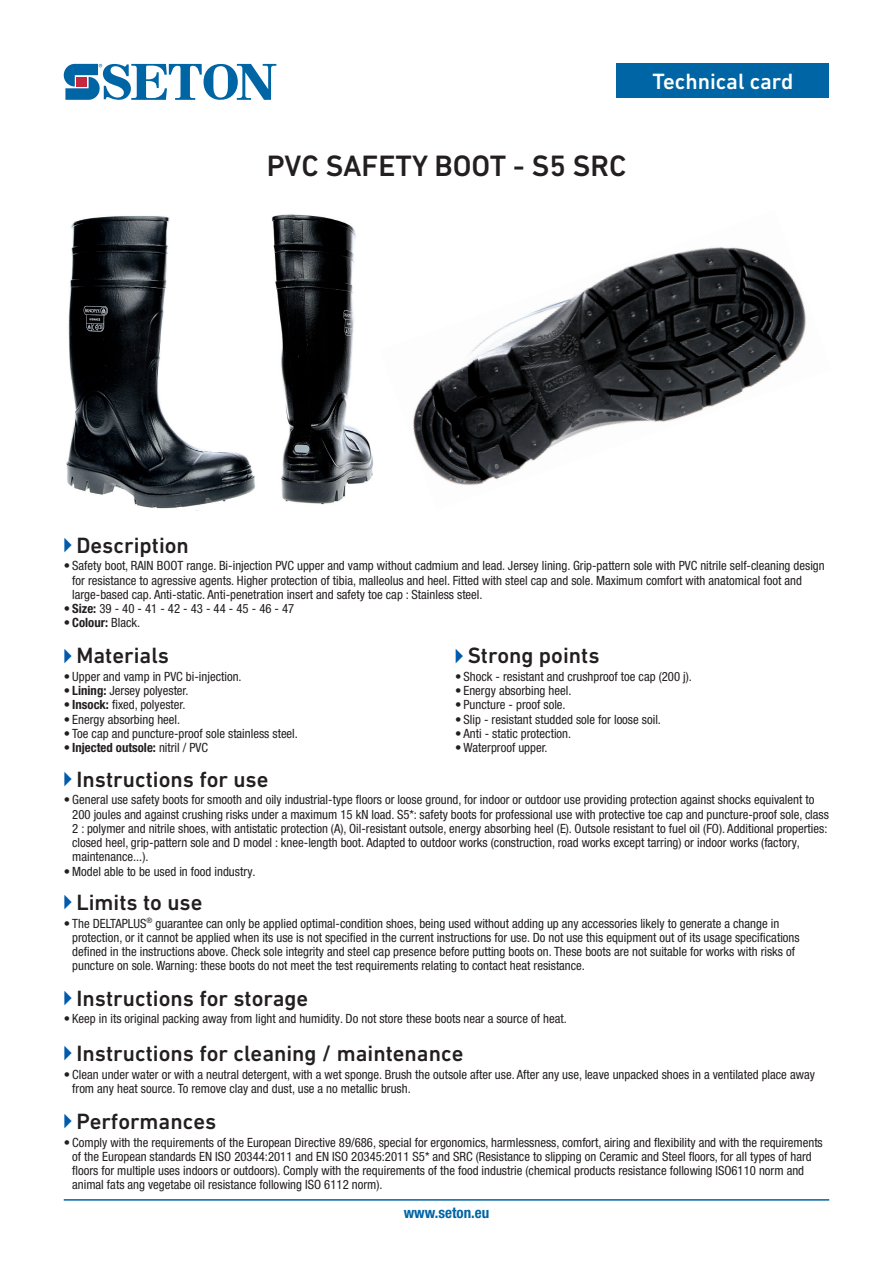
<style>
.page{position:relative;width:893px;height:1263px;background:#fff}
.page>*{position:absolute;margin:0;border:0;box-sizing:border-box;transform-origin:0 0}
.t1{font:500 30px "DIN Next LT Pro";color:#231f20}
.t2{font:500 22.5px "DIN Next LT Pro";color:#231f20}
.t3{font:500 22.5px "DIN Next LT Pro";color:#fff}
.t4{font:700 condensed 15px "Helvetica Neue LT Pro";color:#0065a4}
.t5{font:condensed 12.75px/14.2px "Helvetica Neue LT Pro";color:#231f20}
.t6{font:700 condensed 12.75px "Helvetica Neue LT Pro";color:#231f20}
.s1{font-family:"Abacus Three S Si";font-weight:400;font-size:16.5px;color:#015aaa}
.s2{font-weight:700}
.s3{font-weight:400}
</style>
<div class="page">
<div style="left:616px;top:64px;width:213px;height:34px;background:#0065a4"></div>
<svg style="left:64px;top:64px;width:212px;height:36px"></svg>
<hr style="left:64px;top:1199px;width:765px;height:2px;background:#0065a4">
<img style="left:66px;top:216px;width:189px;height:293px">
<img style="left:413px;top:247px;width:393px;height:239px">
<img style="left:272px;top:214px;width:101px;height:291px">
<h1 class="t1" style="left:267px;top:155px;width:361px">PVC SAFETY BOOT - S5 SRC</h1>
<h2 class="t3" style="left:652px;top:74px;width:143px">Technical card</h2>
<h2 class="t2" style="left:64px;top:537px;width:127px"><span class="s1">A</span> Description</h2>
<p class="t5" style="left:72px;top:560px;width:754px;text-indent:-9px">• Safety boot, RAIN BOOT range. Bi-injection PVC upper and vamp without cadmium and lead. Jersey lining. Grip-pattern sole with PVC nitrile self-cleaning design for resistance to agressive agents. Higher protection of tibia, malleolus and heel. Fitted with steel cap and sole. Maximum comfort with anatomical foot and large-based cap. Anti-static. Anti-penetration insert and safety toe cap : Stainless steel.</p>
<p class="t5" style="left:64px;top:603px;width:232px">• <span class="s2">Size:</span> 39 - 40 - 41 - 42 - 43 - 44 - 45 - 46 - 47</p>
<p class="t5" style="left:64px;top:617px;width:78px">• <span class="s2">Colour:</span> Black.</p>
<h2 class="t2" style="left:64px;top:648px;width:107px"><span class="s1">A</span> Materials</h2>
<p class="t5" style="left:64px;top:671px;width:179px">• Upper and vamp in PVC bi-injection.</p>
<p class="t5" style="left:64px;top:685px;width:126px">• <span class="s2">Lining:</span> Jersey polyester.</p>
<p class="t5" style="left:64px;top:699px;width:123px">• <span class="s2">Insock:</span> fixed, polyester.</p>
<p class="t5" style="left:64px;top:713px;width:118px">• Energy absorbing heel.</p>
<p class="t5" style="left:64px;top:728px;width:236px">• Toe cap and puncture-proof sole stainless steel.</p>
<p class="t6" style="left:64px;top:743px;width:146px"><span class="s3">•</span> Injected outsole: <span class="s3">nitril / PVC</span></p>
<h2 class="t2" style="left:455px;top:648px;width:146px"><span class="s1">A</span> Strong points</h2>
<p class="t5" style="left:455px;top:671px;width:238px">• Shock - resistant and crushproof toe cap (200 j).</p>
<p class="t5" style="left:455px;top:685px;width:118px">• Energy absorbing heel.</p>
<p class="t5" style="left:455px;top:699px;width:112px">• Puncture - proof sole.</p>
<p class="t5" style="left:455px;top:713px;width:207px">• Slip - resistant studded sole for loose soil.</p>
<p class="t5" style="left:455px;top:728px;width:118px">• Anti - static protection.</p>
<p class="t5" style="left:455px;top:742px;width:94px">• Waterproof upper.</p>
<h2 class="t2" style="left:64px;top:771px;width:206px"><span class="s1">A</span> Instructions for use</h2>
<p class="t5" style="left:72px;top:794px;width:758px;text-indent:-9px">• General use safety boots for smooth and oily industrial-type floors or loose ground, for indoor or outdoor use providing protection against shocks equivalent to 200 joules and against crushing risks under a maximum 15 kN load. S5*: safety boots for professional use with protective toe cap and puncture-proof sole, class 2 : polymer and nitrile shoes, with antistatic protection (A), Oil-resistant outsole, energy absorbing heel (E). Outsole resistant to fuel oil (FO). Additional properties: closed heel, grip-pattern sole and D model : knee-length boot. Adapted to outdoor works (construction, road works except tarring) or indoor works (factory, maintenance...).</p>
<p class="t5" style="left:64px;top:865px;width:193px">• Model able to be used in food industry.</p>
<h2 class="t2" style="left:64px;top:894px;width:140px"><span class="s1">A</span> Limits to use</h2>
<p class="t5" style="left:72px;top:917px;width:729px;text-indent:-9px">• The DELTAPLUS<sup>®</sup> guarantee can only be applied optimal-condition shoes, being used without adding up any accessories likely to generate a change in protection, or it cannot be applied when its use is not specified in the current instructions for use. Do not use this equipment out of its usage specifications defined in the instructions above. Check sole integrity and steel cap presence before putting boots on. These boots are not suitable for works with risks of puncture on sole. Warning: these boots do not meet the test requirements relating to contact heat resistance.</p>
<h2 class="t2" style="left:64px;top:990px;width:246px"><span class="s1">A</span> Instructions for storage</h2>
<p class="t5" style="left:64px;top:1013px;width:504px">• Keep in its original packing away from light and humidity. Do not store these boots near a source of heat.</p>
<h2 class="t2" style="left:64px;top:1045px;width:401px"><span class="s1">A</span> Instructions for cleaning / maintenance</h2>
<p class="t5" style="left:72px;top:1068px;width:744px;text-indent:-9px">• Clean under water or with a neutral detergent, with a wet sponge. Brush the outsole after use. After any use, leave unpacked shoes in a ventilated place away from any heat source. To remove clay and dust, use a no metallic brush.</p>
<h2 class="t2" style="left:64px;top:1113px;width:154px"><span class="s1">A</span> Performances</h2>
<p class="t5" style="left:72px;top:1136px;width:752px;text-indent:-9px">• Comply with the requirements of the European Directive 89/686, special for ergonomics, harmlessness, comfort, airing and flexibility and with the requirements of the European standards EN ISO 20344:2011 and EN ISO 20345:2011 S5* and SRC (Resistance to slipping on Ceramic and Steel floors, for all types of hard floors for multiple uses indoors or outdoors). Comply with the requirements of the food industrie (chemical products resistance following ISO6110 norm and animal fats ang vegetabe oil resistance following ISO 6112 norm).</p>
<p class="t4" style="left:404px;top:1208px;width:87px">www.seton.eu</p>
</div>
